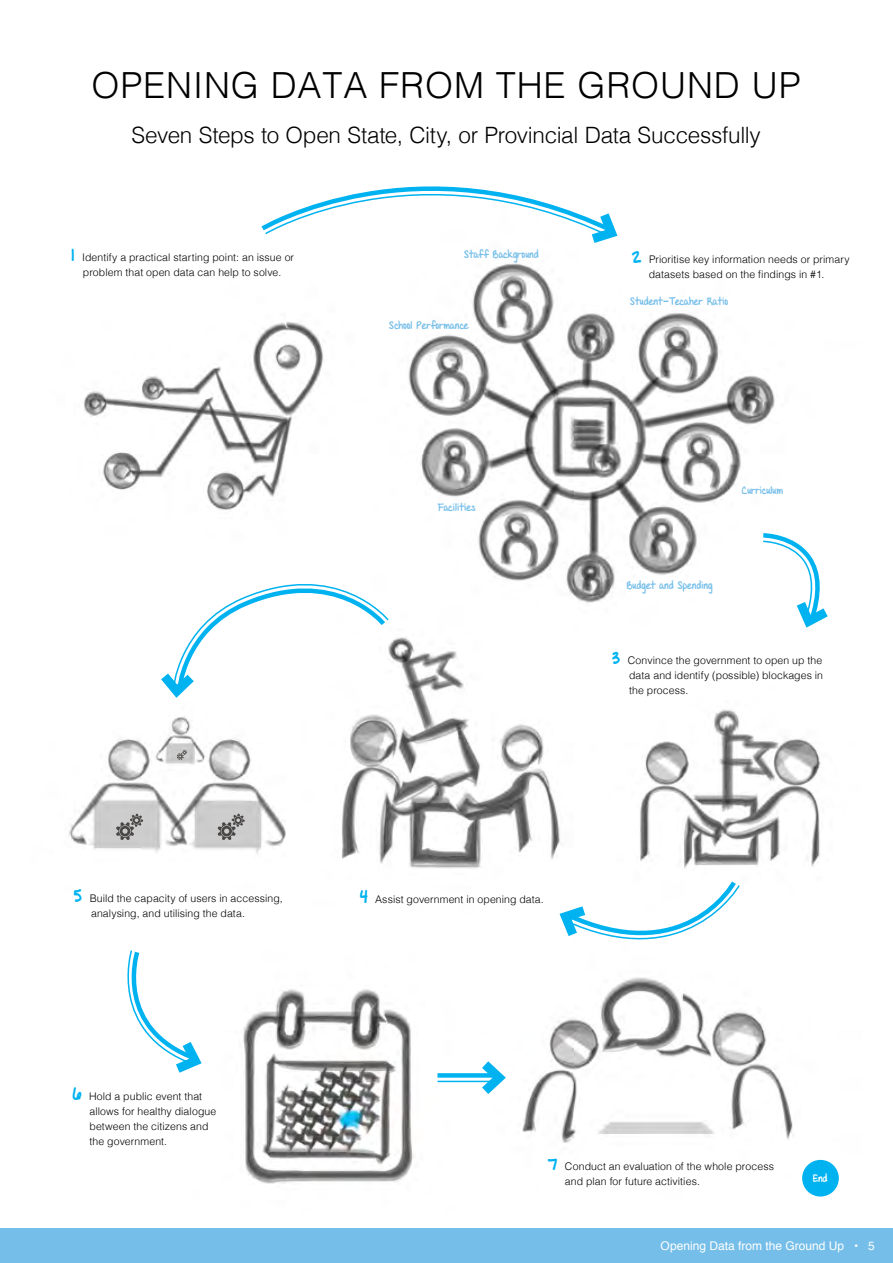
<style>
.page{position:relative;width:893px;height:1263px;background:#fff}
.page>*{position:absolute;margin:0;border:0;box-sizing:border-box;transform-origin:0 0}
.t1{font:300 36px "Helvetica";letter-spacing:.025em;color:#000}
.t2{font:300 22.5px "Helvetica";letter-spacing:-.01em;color:#000}
.t3{font:12px "Helvetica";color:#fff}
.t4{font:300 10.5px/15px "Helvetica";letter-spacing:.01em;color:#000}
.t5{font:9px "DJB Almost Perfect";color:#75bee9}
.t6{font:9px "DJB Almost Perfect";color:#fff}
.s1{font-family:"DJB Almost Perfect";font-weight:400;font-size:16.5px;color:#00b3f0}
</style>
<div class="page">
<div style="left:0;top:1229px;width:893px;height:34px;background:#75bee9"></div>
<img style="left:69px;top:263px;width:770px;height:934px">
<svg style="left:554px;top:876px;width:187px;height:100px"></svg>
<svg style="left:116px;top:814px;width:27px;height:26px"></svg>
<svg style="left:218px;top:814px;width:27px;height:26px"></svg>
<svg style="left:177px;top:750px;width:10px;height:10px"></svg>
<div style="left:802px;top:1160px;width:37px;height:36px;background:#00b3f0;border-radius:50%"></div>
<svg style="left:261px;top:186px;width:357px;height:57px"></svg>
<svg style="left:759px;top:531px;width:79px;height:103px"></svg>
<div style="left:437px;top:1073px;width:62px;height:5px;background:#00b3f0"></div>
<hr style="left:437px;top:1081px;width:62px;height:1px;background:#00b3f0">
<svg style="left:472px;top:1052px;width:40px;height:51px"></svg>
<svg style="left:107px;top:947px;width:101px;height:133px"></svg>
<svg style="left:152px;top:558px;width:238px;height:146px"></svg>
<h1 class="t1" style="left:92px;top:54px;width:711px">Opening Data from the Ground Up</h1>
<h2 class="t2" style="left:131px;top:116px;width:631px">Seven Steps to Open State, City, or Provincial Data Successfully</h2>
<p class="t4" style="left:71px;top:249px;width:224px;text-align:center"><span class="s1">1</span> I dentify a practical starting point: an issue or problem that open data can help to solve.</p>
<p class="t5" style="left:464px;top:249px;width:76px">Staff Background</p>
<p class="t4" style="left:649px;top:251px;width:202px;text-indent:-18px"><span class="s1">2</span> Prioritise key information needs or primary datasets based on the findings in #1.</p>
<p class="t5" style="left:389px;top:321px;width:81px">School Performance</p>
<p class="t5" style="left:438px;top:503px;width:39px">Facilities</p>
<p class="t5" style="left:630px;top:297px;width:100px">Student-Tecaher Ratio</p>
<p class="t5" style="left:742px;top:486px;width:43px">Curriculum</p>
<p class="t5" style="left:627px;top:580px;width:87px">Budget and Spending</p>
<p class="t4" style="left:629px;top:652px;width:195px;text-align:justify;text-indent:-18px"><span class="s1">3</span> Convince the government to open up the data and identify (possible) blockages in the process.</p>
<p class="t4" style="left:91px;top:890px;width:193px;text-indent:-18px"><span class="s1">5</span> Build the capacity of users in accessing, analysing, and utilising the data.</p>
<p class="t4" style="left:90px;top:1088px;width:128px;text-indent:-18px"><span class="s1">6</span> Hold a public event that allows for healthy dialogue between the citizens and the government.</p>
<p class="t4" style="left:360px;top:891px;width:186px"><span class="s1">4</span> Assist government in opening data.</p>
<p class="t4" style="left:565px;top:1158px;width:211px;text-indent:-18px"><span class="s1">7</span> Conduct an evaluation of the whole process and plan for future activities.</p>
<p class="t6" style="left:813px;top:1174px;width:16px">End</p>
<p class="t3" style="left:661px;top:1236px;width:216px">Opening Data from the Ground Up • 5</p>
</div>
